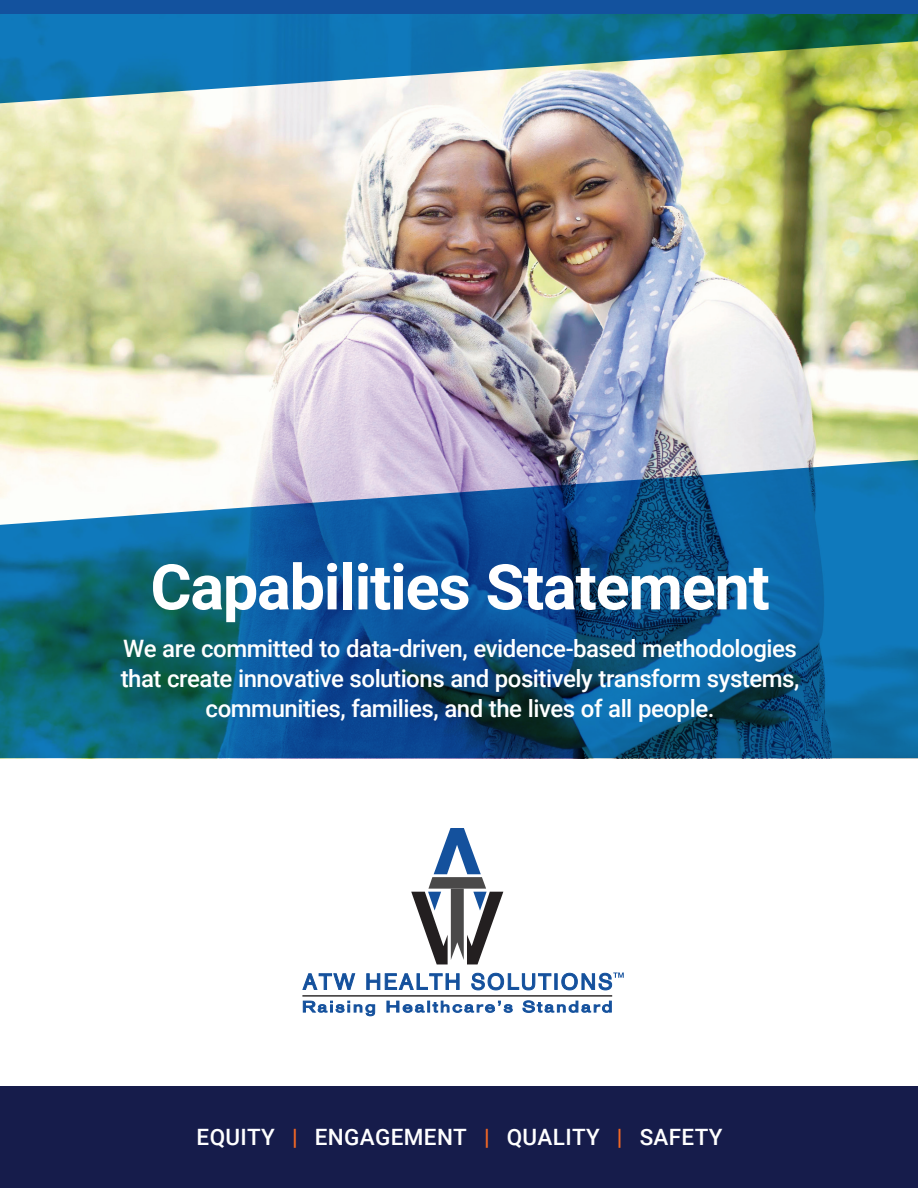
<style>
.page{position:relative;width:918px;height:1188px;background:#fff}
.page>*{position:absolute;margin:0;border:0;box-sizing:border-box;transform-origin:0 0}
.t1{font:700 63px "Roboto";letter-spacing:-.02em;color:#fff}
.t2{font:500 24px/30px "Roboto";letter-spacing:-.02em;color:#fff;text-align:center}
.t3{font:500 22.5px "Roboto";letter-spacing:.015em;color:#fff}
.s1{color:#f36824}
</style>
<div class="page">
<div style="left:0;top:1086px;width:918px;height:102px;background:#161c4b"></div>
<img style="left:0;top:104px;width:918px;height:355px">
<svg style="left:411px;top:828px;width:92px;height:136px"></svg>
<svg style="left:303px;top:1000px;width:309px;height:16px"></svg>
<hr style="left:302px;top:995px;width:310px;height:2px;background:#231f20">
<svg style="left:302px;top:972px;width:322px;height:19px"></svg>
<svg style="left:0;top:14px;width:918px;height:90px;background:#5698a4"></svg>
<div style="left:0;top:0;width:918px;height:14px;background:#13529e"></div>
<svg style="left:0;top:459px;width:918px;height:299px;background:#246997"></svg>
<p class="t1" style="left:150px;top:543px;width:621px">Capabilities Statement</p>
<p class="t2" style="left:121px;top:632px;width:680px">We are committed to data-driven, evidence-based methodologies that create innovative solutions and positively transform systems, communities, families, and the lives of all people.</p>
<p class="t3" style="left:197px;top:1121px;width:527px">EQUITY <span class="s1">|</span> ENGAGEMENT <span class="s1">|</span> QUALITY <span class="s1">|</span> SAFETY</p>
</div>
